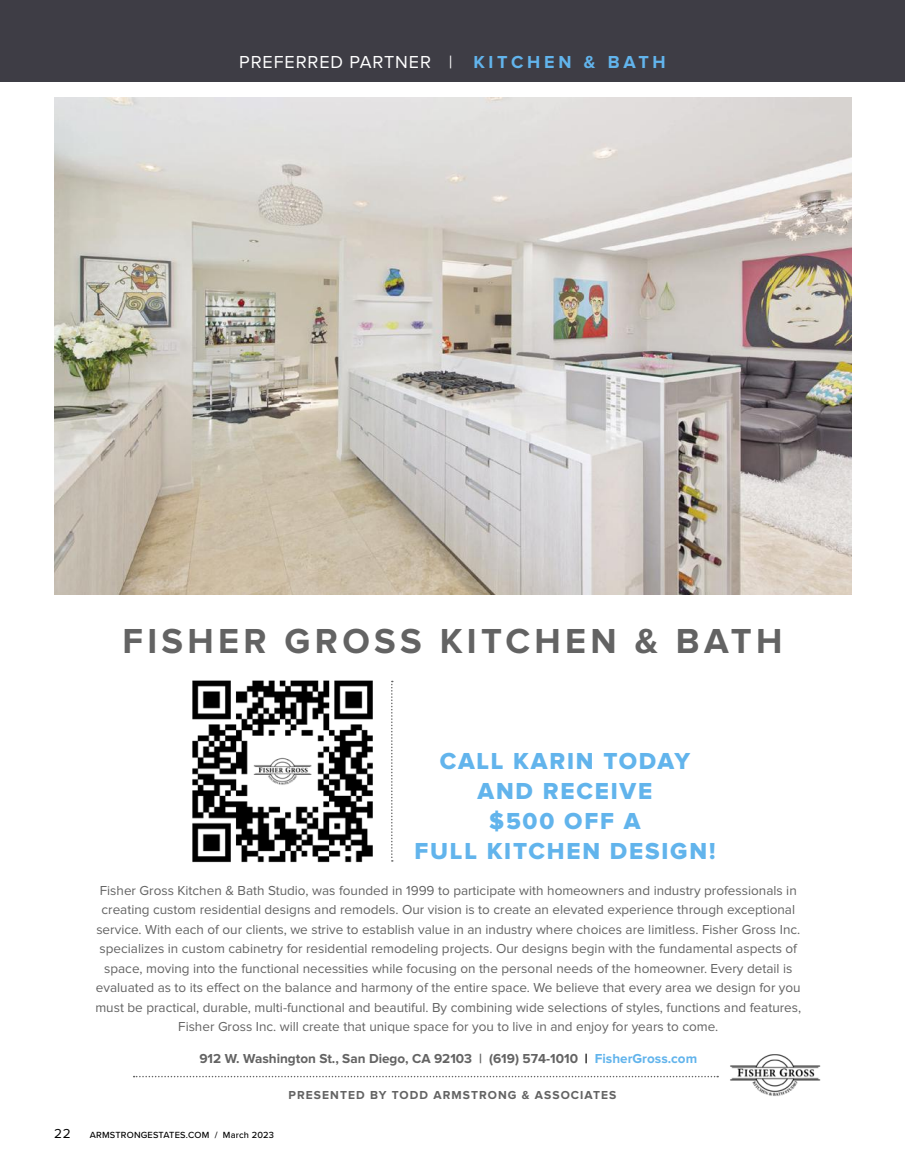
<style>
.page{position:relative;width:905px;height:1175px;background:#fff}
.page>*{position:absolute;margin:0;border:0;box-sizing:border-box;transform-origin:0 0}
.t1{font:700 36px "Proxima Nova";letter-spacing:.12em;color:#636363}
.t2{font:24px/30px "Proxima Nova Extrabld";letter-spacing:.075em;color:#62b4ec;text-align:center}
.t3{font:18px "Proxima Nova";letter-spacing:.05em;color:#fff}
.t4{font:13.5px/19.5px "Proxima Nova";color:#636363;text-align:center}
.t5{font:700 13.5px "Proxima Nova";color:#636363}
.t6{font:13.5px "Proxima Nova";color:#000}
.t7{font:700 12px "Proxima Nova";letter-spacing:.09em;color:#636363}
.t8{font:500 9.3px "Proxima Nova";letter-spacing:.02em;color:#000}
.s1{font-weight:700;color:#62b4ec}
.s2{color:#000}
.s3{color:#62b4ec}
</style>
<div class="page">
<img style="left:54px;top:98px;width:797px;height:496px">
<img style="left:192px;top:680px;width:181px;height:183px">
<div style="left:0;top:0;width:904px;height:81px;background:#3e3d45"></div>
<svg style="left:134px;top:1075px;width:584px;height:2px"></svg>
<svg style="left:391px;top:680px;width:2px;height:181px"></svg>
<img style="left:730px;top:1054px;width:91px;height:42px">
<h3 class="t3" style="left:239px;top:54px;width:428px">PREFERRED PARTNER | <span class="s1">K I TC H E N &amp; B AT H</span></h3>
<h1 class="t1" style="left:123px;top:624px;width:661px">FISHER GROSS KITCHEN &amp; BATH</h1>
<h2 class="t2" style="left:414px;top:747px;width:302px">CALL KARIN TODAY<br>AND RECEIVE<br>$500 OFF A<br>FULL KITCHEN DESIGN!</h2>
<p class="t4" style="left:95px;top:881px;width:707px">Fisher Gross Kitchen &amp; Bath Studio, was founded in 1999 to participate with homeowners and industry professionals in creating custom residential designs and remodels. Our vision is to create an elevated experience through exceptional service. With each of our clients, we strive to establish value in an industry where choices are limitless. Fisher Gross Inc. specializes in custom cabinetry for residential remodeling projects. Our designs begin with the fundamental aspects of space, moving into the functional necessities while focusing on the personal needs of the homeowner. Every detail is evaluated as to its effect on the balance and harmony of the entire space. We believe that every area we design for you must be practical, durable, multi-functional and beautiful. By combining wide selections of styles, functions and features, Fisher Gross Inc. will create that unique space for you to live in and enjoy for years to come.</p>
<p class="t5" style="left:199px;top:1052px;width:499px">912 W. Washington St., San Diego, CA 92103 | (619) 574-1010 <span class="s2">|</span> <span class="s3">FisherGross.com</span></p>
<p class="t6" style="left:54px;top:1127px;width:18px">22</p>
<p class="t8" style="left:90px;top:1128px;width:186px">ARMSTRONGESTATES.COM / March 2023</p>
<p class="t7" style="left:288px;top:1089px;width:329px">PRESENTED BY TODD ARMSTRONG &amp; ASSOCIATES</p>
</div>
